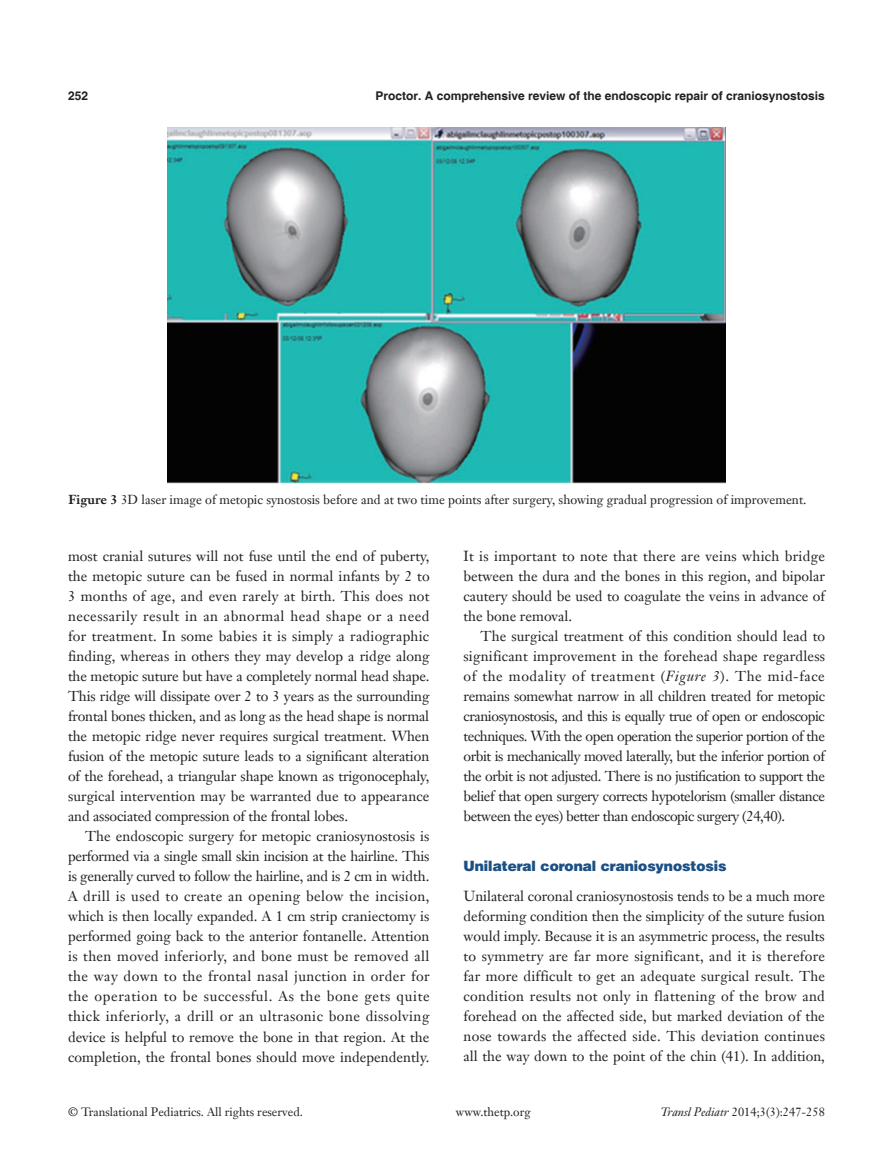
<style>
.page{position:relative;width:893px;height:1170px;background:#fff}
.page>*{position:absolute;margin:0;border:0;box-sizing:border-box;transform-origin:0 0}
.t1{font:14.25px/20px "Janson Text LT";color:#231f20;text-align:justify}
.t2{font:900 14.25px "Helvetica";color:#1c5085}
.t3{font:12.75px "Janson Text LT";color:#231f20}
.t4{font:12px "Janson Text LT";color:#231f20}
.t5{font:700 12px "Helvetica";color:#231f20}
.s1{font-weight:700}
.s2{font-style:italic}
</style>
<div class="page">
<img style="left:168px;top:128px;width:557px;height:355px">
<p class="t5" style="left:68px;top:88px;width:22px">252</p>
<p class="t5" style="left:375px;top:88px;width:451px">Proctor. A comprehensive review of the endoscopic repair of craniosynostosis</p>
<p class="t3" style="left:69px;top:491px;width:739px"><span class="s1">Figure 3</span> 3D laser image of metopic synostosis before and at two time points after surgery, showing gradual progression of improvement.</p>
<p class="t1" style="left:68px;top:545px;width:363px">most cranial sutures will not fuse until the end of puberty, the metopic suture can be fused in normal infants by 2 to 3 months of age, and even rarely at birth. This does not necessarily result in an abnormal head shape or a need for treatment. In some babies it is simply a radiographic finding, whereas in others they may develop a ridge along the metopic suture but have a completely normal head shape.<br>This ridge will dissipate over 2 to 3 years as the surrounding frontal bones thicken, and as long as the head shape is normal the metopic ridge never requires surgical treatment. When fusion of the metopic suture leads to a significant alteration of the forehead, a triangular shape known as trigonocephaly, surgical intervention may be warranted due to appearance and associated compression of the frontal lobes.</p>
<p class="t1" style="left:68px;top:826px;width:363px;text-indent:17px">The endoscopic surgery for metopic craniosynostosis is performed via a single small skin incision at the hairline. This is generally curved to follow the hairline, and is 2 cm in width.<br>A drill is used to create an opening below the incision, which is then locally expanded. A 1 cm strip craniectomy is performed going back to the anterior fontanelle. Attention is then moved inferiorly, and bone must be removed all the way down to the frontal nasal junction in order for the operation to be successful. As the bone gets quite thick inferiorly, a drill or an ultrasonic bone dissolving device is helpful to remove the bone in that region. At the completion, the frontal bones should move independently.</p>
<p class="t1" style="left:463px;top:545px;width:363px">It is important to note that there are veins which bridge between the dura and the bones in this region, and bipolar cautery should be used to coagulate the veins in advance of the bone removal.</p>
<p class="t1" style="left:463px;top:625px;width:363px;text-indent:17px">The surgical treatment of this condition should lead to significant improvement in the forehead shape regardless of the modality of treatment (<span class="s2">Figure 3</span>). The mid-face remains somewhat narrow in all children treated for metopic craniosynostosis, and this is equally true of open or endoscopic techniques. With the open operation the superior portion of the orbit is mechanically moved laterally, but the inferior portion of the orbit is not adjusted. There is no justification to support the belief that open surgery corrects hypotelorism (smaller distance between the eyes) better than endoscopic surgery (24,40).</p>
<p class="t2" style="left:463px;top:856px;width:265px">Unilateral coronal craniosynostosis</p>
<p class="t1" style="left:463px;top:886px;width:363px">Unilateral coronal craniosynostosis tends to be a much more deforming condition then the simplicity of the suture fusion would imply. Because it is an asymmetric process, the results to symmetry are far more significant, and it is therefore far more difficult to get an adequate surgical result. The condition results not only in flattening of the brow and forehead on the affected side, but marked deviation of the nose towards the affected side. This deviation continues all the way down to the point of the chin (41). In addition,</p>
<p class="t4" style="left:68px;top:1104px;width:236px">© Translational Pediatrics. All rights reserved.</p>
<p class="t4" style="left:456px;top:1104px;width:76px">www.thetp.org</p>
<p class="t4" style="left:661px;top:1104px;width:166px"><span class="s2">Transl Pediatr</span> 2014;3(3):247-258</p>
</div>
